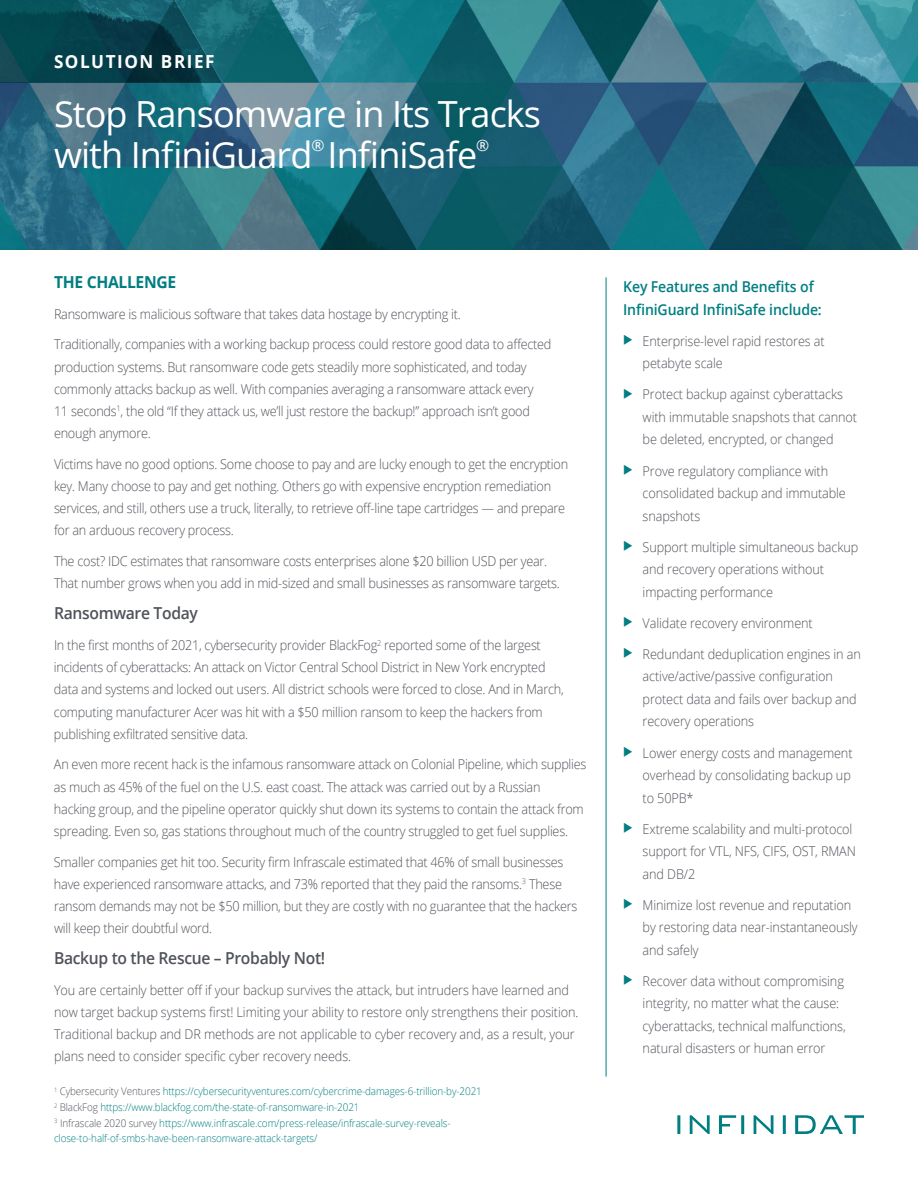
<style>
.page{position:relative;width:918px;height:1188px;background:#fff}
.page>*{position:absolute;margin:0;border:0;box-sizing:border-box;transform-origin:0 0}
.t1{font:36px/40.7px "Open Sans";letter-spacing:-.025em;color:#fff}
.t2{font:700 18px "Open Sans";letter-spacing:.09em;color:#fff;scale:.95 1}
.t3{font:600 16.5px "Open Sans";letter-spacing:-.02em;color:#4f535a;scale:.95 1}
.t4{font:700 16.5px "Open Sans";letter-spacing:-.02em;color:#007e82;scale:.95 1}
.t5{font:15.75px "Open Sans";color:#fff}
.t6{font:600 15px/22.5px "Open Sans";letter-spacing:-.01em;color:#007e82;scale:.94 1}
.t7{font:300 13.5px/22.5px "Open Sans";letter-spacing:-.02em;color:#4f535a;scale:.94 1}
.t8{font:300 10.5px/15.6px "Open Sans";letter-spacing:-.01em;color:#007e82;scale:.94 1}
.s1{color:#4f535a}
.s2{color:#007e82}
</style>
<div class="page">
<img style="left:0;top:0;width:918px;height:250px">
<hr style="left:606px;top:277px;width:1px;height:800px;background:#007e82">
<svg style="left:677px;top:1115px;width:187px;height:19px"></svg>
<h2 class="t2" style="left:54px;top:49px;width:171px">SOLUTION BRIEF</h2>
<h1 class="t1" style="left:54px;top:93px;width:489px">Stop Ransomware in Its Tracks with InfiniGuard InfiniSafe</h1>
<p class="t5" style="left:311px;top:135px;width:15px">®</p>
<p class="t5" style="left:476px;top:135px;width:15px">®</p>
<p class="t4" style="left:54px;top:270px;width:130px">THE CHALLENGE</p>
<p class="t7" style="left:54px;top:302px;width:434px">Ransomware is malicious software that takes data hostage by encrypting it.</p>
<p class="t7" style="left:54px;top:333px;width:531px;line-height:22px">Traditionally, companies with a working backup process could restore good data to affected production systems. But ransomware code gets steadily more sophisticated, and today commonly attacks backup as well. With companies averaging a ransomware attack every<br>11 seconds<sup>1</sup>, the old “If they attack us, we’ll just restore the backup!” approach isn’t good enough anymore.</p>
<p class="t7" style="left:54px;top:452px;width:549px;line-height:22px">Victims have no good options. Some choose to pay and are lucky enough to get the encryption key. Many choose to pay and get nothing. Others go with expensive encryption remediation services, and still, others use a truck, literally, to retrieve off-line tape cartridges — and prepare for an arduous recovery process.</p>
<p class="t7" style="left:54px;top:549px;width:540px">The cost? IDC estimates that ransomware costs enterprises alone $20 billion USD per year.<br>That number grows when you add in mid-sized and small businesses as ransomware targets.</p>
<p class="t3" style="left:54px;top:602px;width:153px">Ransomware Today</p>
<p class="t7" style="left:54px;top:634px;width:544px">In the first months of 2021, cybersecurity provider BlackFog<sup>2</sup> reported some of the largest incidents of cyberattacks: An attack on Victor Central School District in New York encrypted data and systems and locked out users. All district schools were forced to close. And in March, computing manufacturer Acer was hit with a $50 million ransom to keep the hackers from publishing exfiltrated sensitive data.</p>
<p class="t7" style="left:54px;top:753px;width:568px">An even more recent hack is the infamous ransomware attack on Colonial Pipeline, which supplies as much as 45% of the fuel on the U.S. east coast. The attack was carried out by a Russian<br>hacking group, and the pipeline operator quickly shut down its systems to contain the attack from spreading. Even so, gas stations throughout much of the country struggled to get fuel supplies.</p>
<p class="t7" style="left:54px;top:850px;width:558px;line-height:22px">Smaller companies get hit too. Security firm Infrascale estimated that 46% of small businesses have experienced ransomware attacks, and 73% reported that they paid the ransoms.<sup>3</sup> These ransom demands may not be $50 million, but they are costly with no guarantee that the hackers will keep their doubtful word.</p>
<p class="t3" style="left:54px;top:947px;width:287px">Backup to the Rescue – Probably Not!</p>
<p class="t7" style="left:54px;top:979px;width:560px">You are certainly better off if your backup survives the attack, but intruders have learned and now target backup systems first! Limiting your ability to restore only strengthens their position.<br>Traditional backup and DR methods are not applicable to cyber recovery and, as a result, your plans need to consider specific cyber recovery needs.</p>
<p class="t8" style="left:54px;top:1083px;width:457px"><sup>1</sup> <span class="s1">Cybersecurity Ventures</span> https://cybersecurityventures.com/cybercrime-damages-6-trillion-by-2021<br><sup>2</sup> <span class="s1">BlackFog</span> https://www.blackfog.com/the-state-of-ransomware-in-2021<br><sup>3</sup> <span class="s1">Infrascale 2020 survey</span> https://www.infrascale.com/press-release/infrascale-survey-reveals&shy;close-to-half-of-smbs-have-been-ransomware-attack-targets/</p>
<p class="t6" style="left:623px;top:275px;width:213px">Key Features and Benefits of<br>InfiniGuard InfiniSafe include:</p>
<p class="t7" style="left:643px;top:329px;width:195px;text-indent:-20px"><span class="s2">◆</span> Enterprise-level rapid restores at petabyte scale</p>
<p class="t7" style="left:643px;top:383px;width:230px;text-indent:-20px"><span class="s2">◆</span> Protect backup against cyberattacks with immutable snapshots that cannot be deleted, encrypted, or changed</p>
<p class="t7" style="left:643px;top:459px;width:218px;text-indent:-20px"><span class="s2">◆</span> Prove regulatory compliance with consolidated backup and immutable snapshots</p>
<p class="t7" style="left:643px;top:535px;width:231px;text-indent:-20px"><span class="s2">◆</span> Support multiple simultaneous backup and recovery operations without impacting performance</p>
<p class="t7" style="left:623px;top:611px;width:203px"><span class="s2">◆</span> Validate recovery environment</p>
<p class="t7" style="left:643px;top:642px;width:234px;text-indent:-19px"><span class="s2">◆</span> Redundant deduplication engines in an active/active/passive configuration protect data and fails over backup and recovery operations</p>
<p class="t7" style="left:643px;top:741px;width:225px;text-indent:-20px"><span class="s2">◆</span> Lower energy costs and management overhead by consolidating backup up to 50PB*</p>
<p class="t7" style="left:643px;top:817px;width:228px;text-indent:-20px"><span class="s2">◆</span> Extreme scalability and multi-protocol support for VTL, NFS, CIFS, OST, RMAN and DB/2</p>
<p class="t7" style="left:643px;top:893px;width:230px;text-indent:-20px"><span class="s2">◆</span> Minimize lost revenue and reputation by restoring data near-instantaneously and safely</p>
<p class="t7" style="left:643px;top:969px;width:218px;text-indent:-20px"><span class="s2">◆</span> Recover data without compromising integrity, no matter what the cause: cyberattacks, technical malfunctions, natural disasters or human error</p>
</div>
